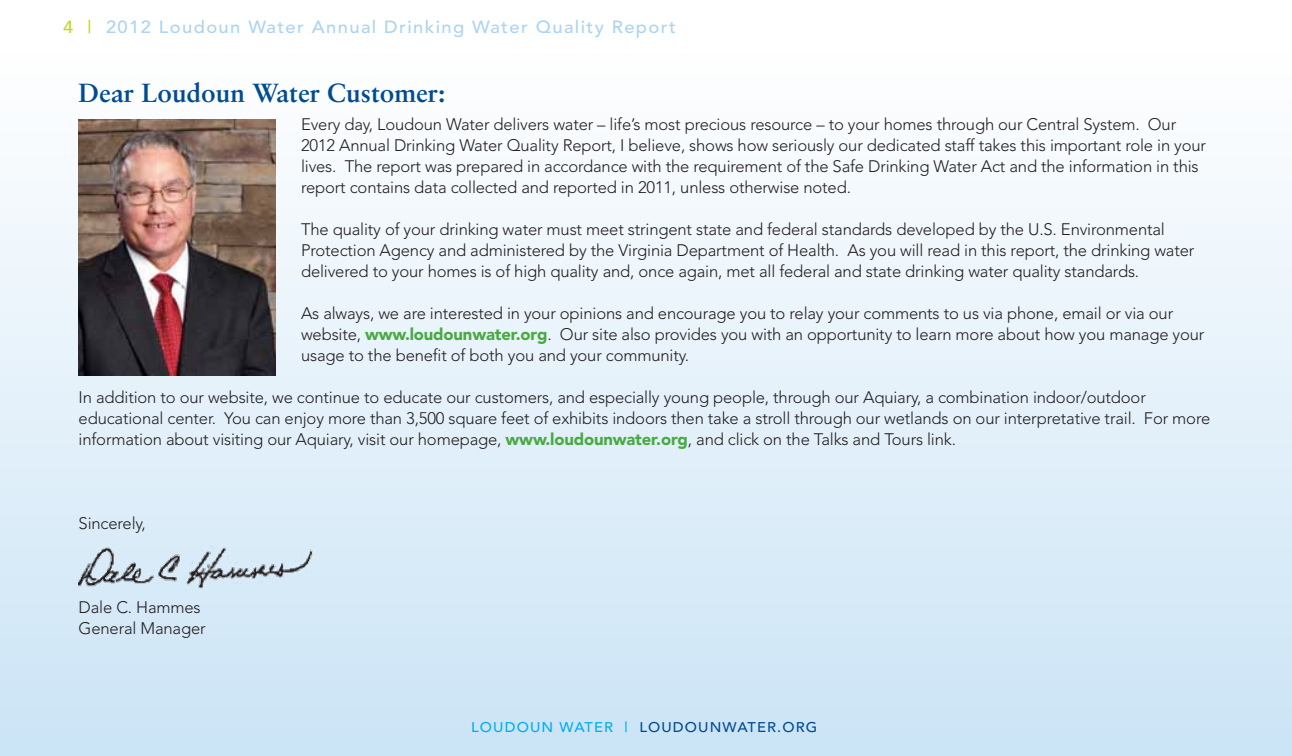
<style>
.page{position:relative;width:1292px;height:756px;background:#fff}
.page>*{position:absolute;margin:0;border:0;box-sizing:border-box;transform-origin:0 0}
.t1{font:700 26.25px "Sabon";color:#004b91}
.t2{font:500 17.5px "Avenir";letter-spacing:.075em;color:#acd4f1;scale:1.05 1}
.t3{font:300 16.62px/21px "Avenir";letter-spacing:-.01em;color:#231f20}
.t4{font:500 14px "Avenir";letter-spacing:.17em;color:#004b91;scale:1.05 1}
.s1{color:#c1d72f}
.s2{font-weight:900;color:#49aa42}
.s3{color:#00aeef}
</style>
<div class="page">
<div style="left:0;top:52px;width:1292px;height:704px;background:linear-gradient(to bottom,#fefefe,#cbe4f6)"></div>
<hr style="left:1291px;top:52px;width:1px;height:704px;background:#acd4f1">
<img style="left:79px;top:119px;width:197px;height:256px">
<img style="left:79px;top:545px;width:233px;height:44px">
<p class="t2" style="left:63px;top:17px;width:585px"><span class="s1">4 |</span> 2012 Loudoun Water Annual Drinking Water Quality Report</p>
<h1 class="t1" style="left:79px;top:77px;width:368px">Dear Loudoun Water Customer:</h1>
<p class="t3" style="left:301px;top:113px;width:906px">Every day, Loudoun Water delivers water – life’s most precious resource – to your homes through our Central System. Our 2012 Annual Drinking Water Quality Report, I believe, shows how seriously our dedicated staff takes this important role in your lives. The report was prepared in accordance with the requirement of the Safe Drinking Water Act and the information in this report contains data collected and reported in 2011, unless otherwise noted.</p>
<p class="t3" style="left:301px;top:218px;width:894px">The quality of your drinking water must meet stringent state and federal standards developed by the U.S. Environmental<br>Protection Agency and administered by the Virginia Department of Health. As you will read in this report, the drinking water delivered to your homes is of high quality and, once again, met all federal and state drinking water quality standards.</p>
<p class="t3" style="left:301px;top:302px;width:905px">As always, we are interested in your opinions and encourage you to relay your comments to us via phone, email or via our website, <span class="s2">www.loudounwater.org</span>. Our site also provides you with an opportunity to learn more about how you manage your usage to the benefit of both you and your community.</p>
<p class="t3" style="left:79px;top:386px;width:1133px">In addition to our website, we continue to educate our customers, and especially young people, through our Aquiary, a combination indoor/outdoor educational center. You can enjoy more than 3,500 square feet of exhibits indoors then take a stroll through our wetlands on our interpretative trail. For more information about visiting our Aquiary, visit our homepage, <span class="s2">www.loudounwater.org</span>, and click on the Talks and Tours link.</p>
<p class="t3" style="left:79px;top:512px;width:69px">Sincerely,</p>
<p class="t3" style="left:79px;top:596px;width:129px">Dale C. Hammes<br>General Manager</p>
<p class="t4" style="left:471px;top:719px;width:331px"><span class="s3">Loudoun Water |</span> loudounwater.org</p>
</div>
